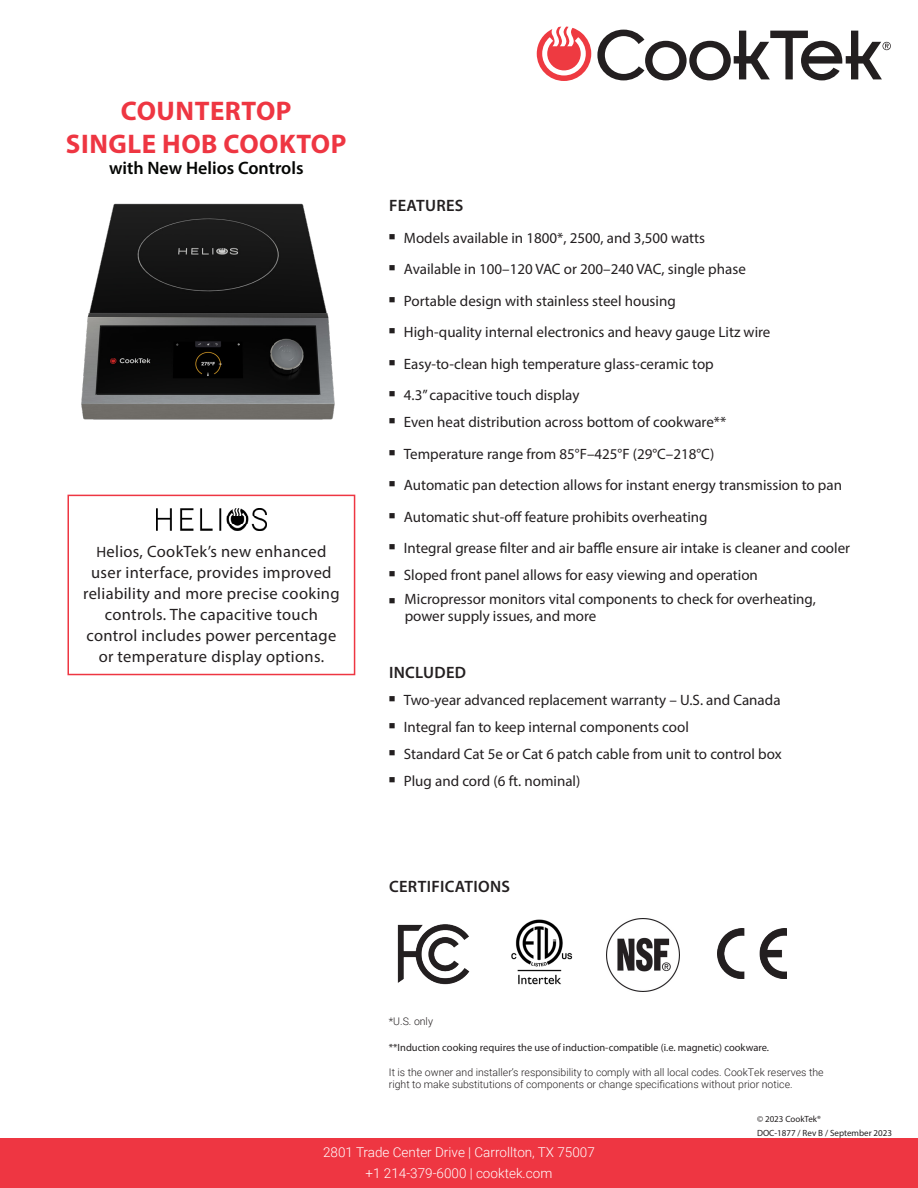
<style>
.page{position:relative;width:918px;height:1188px;background:#fff}
.page>*{position:absolute;margin:0;border:0;box-sizing:border-box;transform-origin:0 0}
.t1{font:700 27px/32.4px "Myriad Pro";letter-spacing:.02em;color:#ee3642;text-align:center}
.t2{font:600 18px "Myriad Pro";color:#040503}
.body{font:16.5px/21px "Myriad Pro";letter-spacing:.02em;color:#231f20;text-align:center}
.t3{font:600 16.5px "Myriad Pro";letter-spacing:.02em;color:#231f20}
.t4{font:15px/16.5px "Myriad Pro";color:#231f20}
.t5{font:300 13.5px "Roboto";color:#fff}
.body-2{font:300 10.5px/12.6px "Roboto";color:#231f20}
.body-3{font:10.5px "Myriad Pro";color:#231f20}
.t6{font:9px/13.5px "Myriad Pro";color:#231f20}
.s1{font-size:15px}
</style>
<div class="page">
<svg style="left:537px;top:27px;width:54px;height:54px"></svg>
<svg style="left:597px;top:30px;width:294px;height:50px"></svg>
<img style="left:511px;top:920px;width:62px;height:65px">
<img style="left:718px;top:929px;width:69px;height:49px">
<img style="left:606px;top:918px;width:73px;height:73px">
<img style="left:397px;top:924px;width:73px;height:61px">
<img style="left:81px;top:203px;width:254px;height:217px">
<div style="left:0;top:1139px;width:918px;height:49px;background:#ee3642"></div>
<div style="left:67px;top:495px;width:288px;height:180px;border:2px solid #ee3642"></div>
<img style="left:156px;top:509px;width:110px;height:21px">
<p class="t1" style="left:66px;top:94px;width:282px">COUNTERTOP<br>SINGLE HOB COOKTOP</p>
<p class="t2" style="left:109px;top:157px;width:196px">with New Helios Controls</p>
<p class="body" style="left:83px;top:540px;width:258px"><span class="s1">H</span>elios, CookTek’s new enhanced user interface, provides improved reliability and more precise cooking controls. The capacitive touch control includes power percentage or temperature display options.</p>
<p class="t3" style="left:389px;top:195px;width:76px">FEATURES</p>
<p class="t4" style="left:389px;top:229px;width:318px">■ Models available in 1800*, 2500, and 3,500 watts</p>
<p class="t4" style="left:389px;top:261px;width:358px">■ Available in 100–120 VAC or 200–240 VAC, single phase</p>
<p class="t4" style="left:389px;top:292px;width:288px">■ Portable design with stainless steel housing</p>
<p class="t4" style="left:389px;top:324px;width:383px">■ High-quality internal electronics and heavy gauge Litz wire</p>
<p class="t4" style="left:389px;top:355px;width:326px">■ Easy-to-clean high temperature glass-ceramic top</p>
<p class="t4" style="left:389px;top:387px;width:192px">■ 4.3” capacitive touch display</p>
<p class="t4" style="left:389px;top:414px;width:339px">■ Even heat distribution across bottom of cookware**</p>
<p class="t4" style="left:389px;top:445px;width:327px">■ Temperature range from 85°F–425°F (29°C–218°C)</p>
<p class="t4" style="left:389px;top:477px;width:455px">■ Automatic pan detection allows for instant energy transmission to pan</p>
<p class="t4" style="left:389px;top:508px;width:320px">■ Automatic shut-off feature prohibits overheating</p>
<p class="t4" style="left:389px;top:540px;width:463px">■ Integral grease filter and air baffle ensure air intake is cleaner and cooler</p>
<p class="t4" style="left:389px;top:567px;width:371px">■ Sloped front panel allows for easy viewing and operation</p>
<p class="t4" style="left:405px;top:591px;width:413px;text-indent:-16px">■ Micropressor monitors vital components to check for overheating, power supply issues, and more</p>
<p class="t3" style="left:389px;top:662px;width:79px">INCLUDED</p>
<p class="t4" style="left:389px;top:691px;width:393px">■ Two-year advanced replacement warranty – U.S. and Canada</p>
<p class="t4" style="left:389px;top:718px;width:302px">■ Integral fan to keep internal components cool</p>
<p class="t4" style="left:389px;top:745px;width:394px">■ Standard Cat 5e or Cat 6 patch cable from unit to control box</p>
<p class="t4" style="left:389px;top:772px;width:193px">■ Plug and cord (6 ft. nominal)</p>
<p class="t3" style="left:389px;top:876px;width:123px">CERTIFICATIONS</p>
<p class="body-2" style="left:389px;top:1015px;width:46px">*U.S. only</p>
<p class="body-3" style="left:389px;top:1041px;width:382px">**Induction cooking requires the use of induction-compatible (i.e. magnetic) cookware.</p>
<p class="body-2" style="left:389px;top:1065px;width:436px">It is the owner and installer’s responsibility to comply with all local codes. CookTek reserves the right to make substitutions of components or change specifications without prior notice.</p>
<p class="t6" style="left:757px;top:1112px;width:136px">© 2023 CookTek®<br>DOC-1877 / Rev B / September 2023</p>
<p class="t5" style="left:323px;top:1143px;width:273px">2801 Trade Center Drive | Carrollton, TX 75007</p>
<p class="t5" style="left:366px;top:1164px;width:188px">+1 214-379-6000 | cooktek.com</p>
</div>
